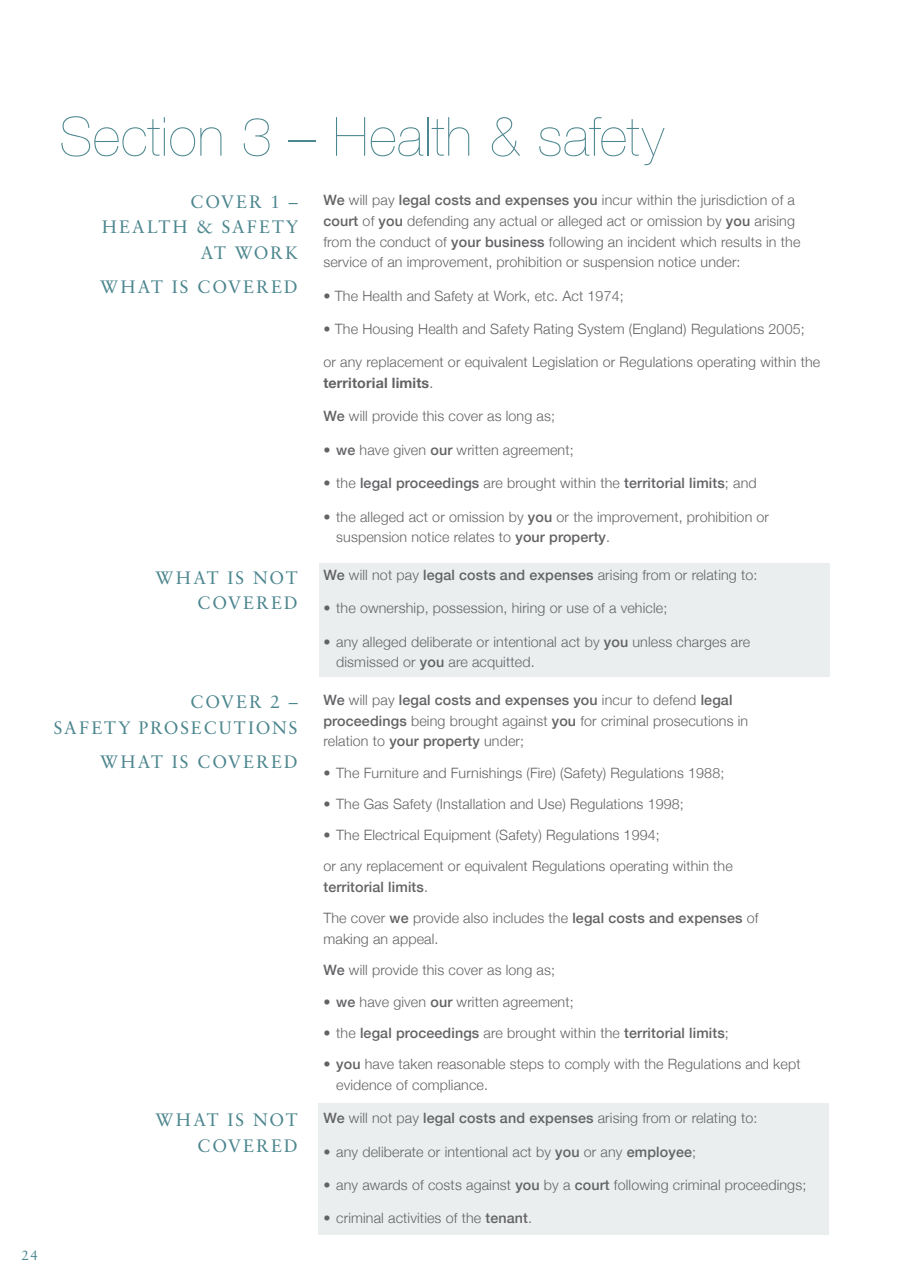
<style>
.page{position:relative;width:915px;height:1285px;background:#fff}
.page>*{position:absolute;margin:0;border:0;box-sizing:border-box;transform-origin:0 0}
.t1{font:200 54px "Helvetica Neue";letter-spacing:.01em;color:#4c868e}
.t2{font:18px/25.5px "Classical Garamond BT";letter-spacing:.105em;color:#4c868e;text-align:right}
.t3{font:300 14.25px/20.5px "Helvetica Neue";letter-spacing:.01em;color:#636366}
.t4{font:500 14.25px/31.2px "Helvetica Neue";letter-spacing:.01em;color:#636366}
.t5{font:13.5px "Classical Garamond BT";color:#4c868e}
.s1{font-weight:500}
.s2{font-weight:700}
.s3{font-weight:300}
</style>
<div class="page">
<div style="left:318px;top:1102px;width:510px;height:132px;background:#eaeeef"></div>
<div style="left:319px;top:562px;width:510px;height:114px;background:#eaeeef"></div>
<p class="t5" style="left:22px;top:1246px;width:18px">24</p>
<h1 class="t1" style="left:60px;top:95px;width:605px">Section 3 – Health &amp; safety</h1>
<p class="t3" style="left:323px;top:189px;width:478px"><span class="s1">We</span> will pay <span class="s1">legal costs and expenses you</span> incur within the jurisdiction of a <span class="s1">court</span> of <span class="s1">you</span> defending any actual or alleged act or omission by <span class="s1">you</span> arising from the conduct of <span class="s1">your business</span> following an incident which results in the service of an improvement, prohibition or suspension notice under:</p>
<p class="t3" style="left:323px;top:284px;width:302px">• The Health and Safety at Work, etc. Act 1974;</p>
<p class="t3" style="left:323px;top:318px;width:482px">• The Housing Health and Safety Rating System (England) Regulations 2005;</p>
<p class="t3" style="left:323px;top:351px;width:498px">or any replacement or equivalent Legislation or Regulations operating within the <span class="s2">territorial limits</span>.</p>
<p class="t3" style="left:323px;top:405px;width:233px"><span class="s1">We</span> will provide this cover as long as;</p>
<p class="t3" style="left:323px;top:438px;width:252px">• <span class="s1">we</span> have given <span class="s1">our</span> written agreement;</p>
<p class="t4" style="left:323px;top:467px;width:434px"><span class="s3">• the</span> legal proceedings <span class="s3">are brought within the</span> territorial limits<span class="s3">; and</span></p>
<p class="t3" style="left:336px;top:505px;width:434px;text-indent:-13px">• the alleged act or omission by <span class="s1">you</span> or the improvement, prohibition or suspension notice relates to <span class="s1">your property</span>.</p>
<p class="t3" style="left:323px;top:563px;width:435px"><span class="s1">We</span> will not pay <span class="s1">legal costs and expenses</span> arising from or relating to:</p>
<p class="t3" style="left:323px;top:597px;width:345px">• the ownership, possession, hiring or use of a vehicle;</p>
<p class="t3" style="left:336px;top:630px;width:415px;text-indent:-13px">• any alleged deliberate or intentional act by <span class="s1">you</span> unless charges are dismissed or <span class="s1">you</span> are acquitted.</p>
<p class="t3" style="left:323px;top:688px;width:426px"><span class="s1">We</span> will pay <span class="s1">legal costs and expenses you</span> incur to defend <span class="s1">legal proceedings</span> being brought against <span class="s1">you</span> for criminal prosecutions in relation to <span class="s1">your property</span> under;</p>
<p class="t3" style="left:323px;top:761px;width:402px">• The Furniture and Furnishings (Fire) (Safety) Regulations 1988;</p>
<p class="t3" style="left:323px;top:792px;width:362px">• The Gas Safety (Installation and Use) Regulations 1998;</p>
<p class="t3" style="left:323px;top:818px;width:411px;line-height:31.2px">• The Electrical Equipment (Safety) Regulations 1994;<br>or any replacement or equivalent Regulations operating within the</p>
<p class="t4" style="left:323px;top:870px;width:436px">territorial limits<span class="s3">.<br>The cover</span> we <span class="s3">provide also includes the</span> legal costs and expenses <span class="s3">of</span></p>
<p class="t3" style="left:323px;top:922px;width:233px;line-height:31.2px">making an appeal.<br><span class="s1">We</span> will provide this cover as long as;</p>
<p class="t3" style="left:323px;top:990px;width:252px">• <span class="s1">we</span> have given <span class="s1">our</span> written agreement;</p>
<p class="t4" style="left:323px;top:1016px;width:407px"><span class="s3">• the</span> legal proceedings <span class="s3">are brought within the</span> territorial limits<span class="s3">;</span></p>
<p class="t3" style="left:336px;top:1052px;width:465px;text-indent:-13px">• <span class="s1">you</span> have taken reasonable steps to comply with the Regulations and kept evidence of compliance.</p>
<p class="t3" style="left:323px;top:1106px;width:435px"><span class="s1">We</span> will not pay <span class="s1">legal costs and expenses</span> arising from or relating to:</p>
<p class="t3" style="left:323px;top:1140px;width:374px">• any deliberate or intentional act by <span class="s1">you</span> or any <span class="s1">employee</span>;</p>
<p class="t3" style="left:323px;top:1173px;width:484px">• any awards of costs against <span class="s1">you</span> by a <span class="s1">court</span> following criminal proceedings;</p>
<p class="t3" style="left:323px;top:1206px;width:210px">• criminal activities of the <span class="s1">tenant</span>.</p>
<p class="t2" style="left:102px;top:188px;width:197px">COVER 1 –<br>HEALTH &amp; SAFETY<br>AT WORK</p>
<p class="t2" style="left:100px;top:273px;width:199px">WHAT IS COVERED</p>
<p class="t2" style="left:156px;top:564px;width:144px">WHAT IS NOT<br>COVERED</p>
<p class="t2" style="left:54px;top:689px;width:245px">COVER 2 –<br>SAFETY PROSECUTIONS</p>
<p class="t2" style="left:100px;top:748px;width:199px">WHAT IS COVERED</p>
<p class="t2" style="left:156px;top:1106px;width:144px">WHAT IS NOT<br>COVERED</p>
</div>
